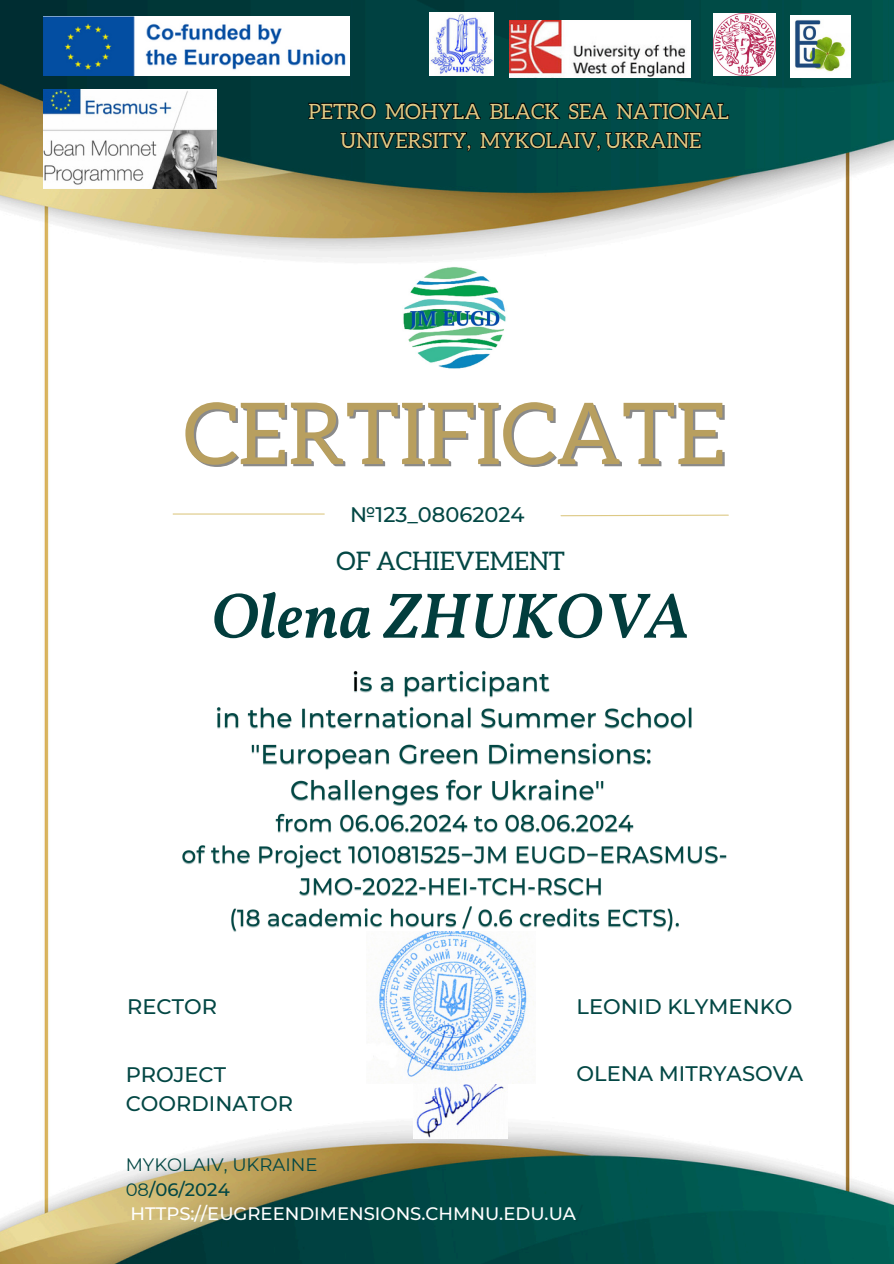
<style>
.page{position:relative;width:894px;height:1264px;background:#fff}
.page>*{position:absolute;margin:0;border:0;box-sizing:border-box;transform-origin:0 0}
.t1{font:85.5px "Aleo";color:#b89f5f}
.t2{font:italic 600 64.5px "Vollkorn";color:#023d3d}
.t3{font:25.5px "Aleo";color:#034744}
.t4{font:500 21px/29.2px "Montserrat";color:#034744}
.t5{font:21px/29.2px "Aleo";color:#ddc985;text-align:center}
.t6{font:500 18px "Montserrat";color:#fff}
.t7{font:18px "Montserrat";color:#034744}
.t8{font:500 18px "Montserrat";color:#034744}
.s1{font-weight:400}
.s2{color:#034744}
</style>
<div class="page">
<img style="left:0;top:0;width:893px;height:1263px">
<svg style="left:559px;top:514px;width:170px;height:3px"></svg>
<hr style="left:173px;top:513px;width:151px;height:1px;background:#ddc985">
<img style="left:43px;top:89px;width:173px;height:99px">
<img style="left:43px;top:17px;width:306px;height:58px">
<img style="left:429px;top:12px;width:65px;height:63px">
<img style="left:509px;top:20px;width:181px;height:57px">
<img style="left:713px;top:13px;width:62px;height:62px">
<img style="left:790px;top:15px;width:60px;height:62px">
<img style="left:413px;top:1083px;width:94px;height:55px">
<img style="left:402px;top:266px;width:105px;height:104px">
<img style="left:366px;top:933px;width:169px;height:150px">
<img style="left:180px;top:665px;width:547px;height:268px">
<svg style="left:307px;top:80px;width:422px;height:88px;background:#003b38"></svg>
<h5 class="t5" style="left:308px;top:97px;width:422px">PETRO MOHYLA BLACK SEA NATIONAL<br>UNIVERSITY, MYKOLAIV, UKRAINE</h5>
<h5 class="t1" style="left:183px;top:395px;width:543px">CERTIFICATE</h5>
<h3 class="t4" style="left:350px;top:500px;width:176px">№123_08062024</h3>
<p class="t3" style="left:336px;top:549px;width:230px">OF ACHIEVEMENT</p>
<h2 class="t2" style="left:211px;top:589px;width:481px">Olena ZHUKOVA</h2>
<p class="t4" style="left:127px;top:991px;width:91px">RECTOR</p>
<h5 class="t4" style="left:576px;top:991px;width:217px">LEONID KLYMENKO</h5>
<p class="t4" style="left:126px;top:1059px;width:169px">PROJECT<br>COORDINATOR</p>
<h5 class="t4" style="left:576px;top:1059px;width:228px">OLENA MITRYASOVA</h5>
<h5 class="t7" style="left:126px;top:1153px;width:193px">MYKOLAIV, UKRAINE</h5>
<p class="t8" style="left:126px;top:1178px;width:105px"><span class="s1">08</span>/06/2024</p>
<p class="t6" style="left:130px;top:1202px;width:453px">HTTPS://EUGREENDIMENSIONS.CHMNU.EDU.UA<span class="s2">/</span></p>
</div>
